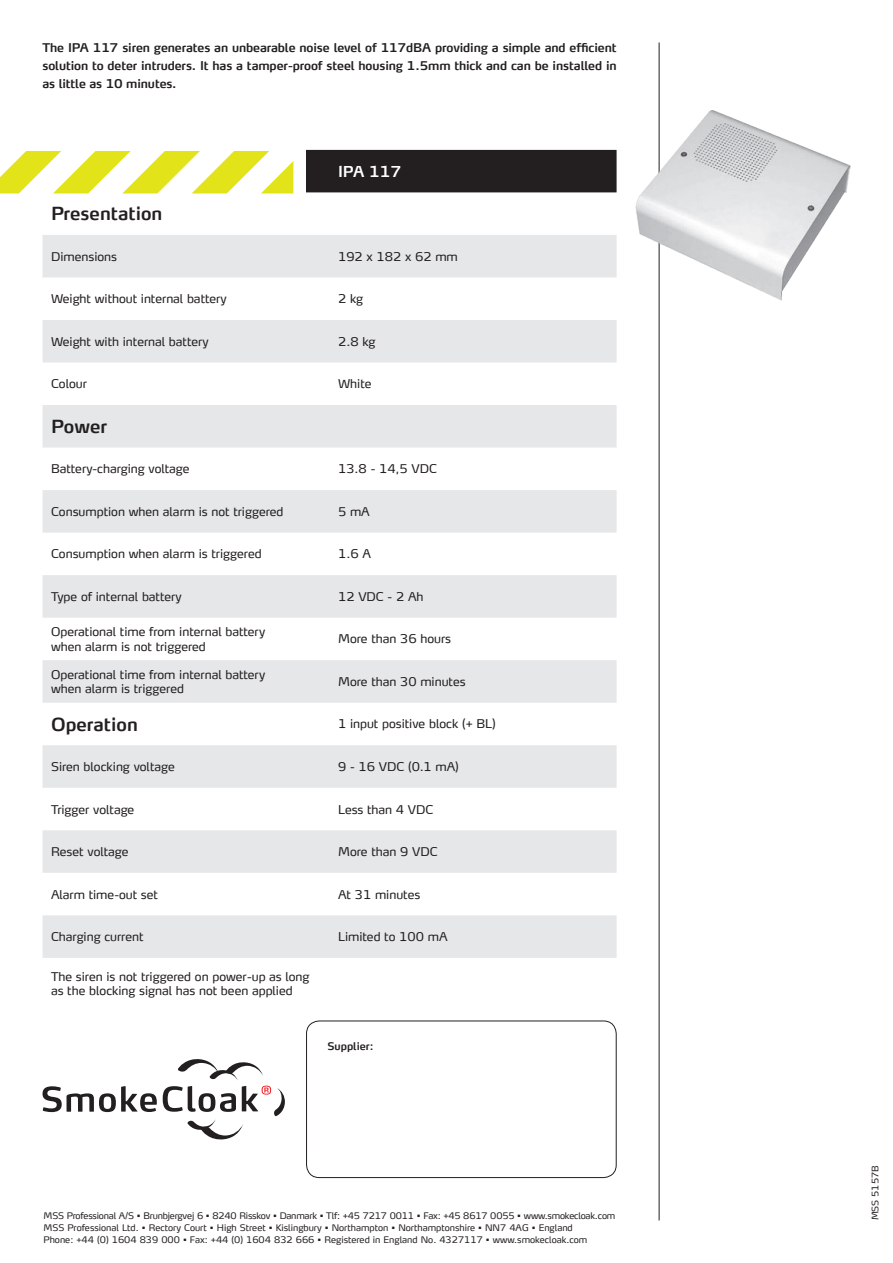
<style>
.page{position:relative;width:893px;height:1263px;background:#fff}
.page>*{position:absolute;margin:0;border:0;box-sizing:border-box;transform-origin:0 0}
.t1{font:600 18px "Max TF";color:#231f20}
.t2{font:600 18px "Max LF";color:#231f20}
.t3{font:600 15px "Max TF";color:#fff}
.t4{font:12px/14.4px "Max TF";color:#231f20}
.t5{font:600 12px/18px "Max TF";letter-spacing:-.01em;color:#231f20;text-align:justify}
.t6{font:600 10.5px "Max TF";color:#231f20}
.t7{font:9px/12px "Max TF";color:#231f20}
</style>
<div class="page">
<div style="left:306px;top:1020px;width:311px;height:158px;border:1px solid #231f20;border-radius:13px"></div>
<hr style="left:659px;top:43px;width:1px;height:1177px;background:#231f20">
<svg style="left:43px;top:1086px;width:114px;height:26px"></svg>
<svg style="left:163px;top:1059px;width:122px;height:80px"></svg>
<img style="left:635px;top:111px;width:215px;height:190px">
<svg style="left:43px;top:235px;width:574px;height:298px;fill:#e6e7e9"></svg>
<svg style="left:43px;top:575px;width:574px;height:383px;fill:#e6e7e9"></svg>
<svg style="left:0;top:150px;width:617px;height:43px"></svg>
<p class="t5" style="left:43px;top:38px;width:576px">The IPA 117 siren generates an unbearable noise level of 117dBA providing a simple and efficient solution to deter intruders. It has a tamper-proof steel housing 1.5mm thick and can be installed in as little as 10 minutes.</p>
<p class="t3" style="left:338px;top:162px;width:65px">IPA 117</p>
<h1 class="t2" style="left:51px;top:203px;width:113px">Presentation</h1>
<p class="t4" style="left:51px;top:249px;width:68px">Dimensions</p>
<p class="t4" style="left:338px;top:249px;width:121px">192 x 182 x 62 mm</p>
<p class="t4" style="left:51px;top:291px;width:177px">Weight without internal battery</p>
<p class="t4" style="left:338px;top:291px;width:27px">2 kg</p>
<p class="t4" style="left:51px;top:334px;width:159px">Weight with internal battery</p>
<p class="t4" style="left:338px;top:334px;width:39px">2.8 kg</p>
<p class="t4" style="left:51px;top:376px;width:37px">Colour</p>
<p class="t4" style="left:338px;top:376px;width:35px">White</p>
<h1 class="t1" style="left:51px;top:415px;width:58px">Power</h1>
<p class="t4" style="left:51px;top:461px;width:140px">Battery-charging voltage</p>
<p class="t4" style="left:338px;top:461px;width:100px">13.8 - 14,5 VDC</p>
<p class="t4" style="left:51px;top:504px;width:234px">Consumption when alarm is not triggered</p>
<p class="t4" style="left:338px;top:504px;width:33px">5 mA</p>
<p class="t4" style="left:51px;top:546px;width:212px">Consumption when alarm is triggered</p>
<p class="t4" style="left:338px;top:546px;width:34px">1.6 A</p>
<p class="t4" style="left:51px;top:589px;width:132px">Type of internal battery</p>
<p class="t4" style="left:338px;top:589px;width:87px">12 VDC - 2 Ah</p>
<p class="t4" style="left:51px;top:624px;width:216px">Operational time from internal battery when alarm is not triggered</p>
<p class="t4" style="left:338px;top:631px;width:115px">More than 36 hours</p>
<p class="t4" style="left:51px;top:667px;width:216px">Operational time from internal battery when alarm is triggered</p>
<p class="t4" style="left:338px;top:674px;width:129px">More than 30 minutes</p>
<h1 class="t1" style="left:51px;top:713px;width:88px">Operation</h1>
<p class="t4" style="left:338px;top:717px;width:159px">1 input positive block (+ BL)</p>
<p class="t4" style="left:51px;top:759px;width:125px">Siren blocking voltage</p>
<p class="t4" style="left:338px;top:759px;width:122px">9 - 16 VDC (0.1 mA)</p>
<p class="t4" style="left:51px;top:802px;width:85px">Trigger voltage</p>
<p class="t4" style="left:338px;top:802px;width:97px">Less than 4 VDC</p>
<p class="t4" style="left:51px;top:844px;width:79px">Reset voltage</p>
<p class="t4" style="left:338px;top:844px;width:101px">More than 9 VDC</p>
<p class="t4" style="left:51px;top:887px;width:108px">Alarm time-out set</p>
<p class="t4" style="left:338px;top:887px;width:84px">At 31 minutes</p>
<p class="t4" style="left:51px;top:929px;width:94px">Charging current</p>
<p class="t4" style="left:338px;top:929px;width:111px">Limited to 100 mA</p>
<p class="t4" style="left:51px;top:969px;width:260px">The siren is not triggered on power-up as long as the blocking signal has not been applied</p>
<p class="t6" style="left:327px;top:1039px;width:48px">Supplier:</p>
<p class="t7" style="left:44px;top:1209px;width:573px">MSS Professional A/S • Brunbjergvej 6 • 8240 Risskov • Danmark • Tlf: +45 7217 0011 • Fax: +45 8617 0055 • www.smokecloak.com<br>MSS Professional Ltd. • Rectory Court • High Street • Kislingbury • Northampton • Northamptonshire • NN7 4AG • England<br>Phone: +44 (0) 1604 839 000 • Fax: +44 (0) 1604 832 666 • Registered in England No. 4327117 • www.smokecloak.com</p>
<p class="t7" style="left:869px;top:1220px;width:57px;rotate:-90deg">MSS 5157B</p>
</div>
